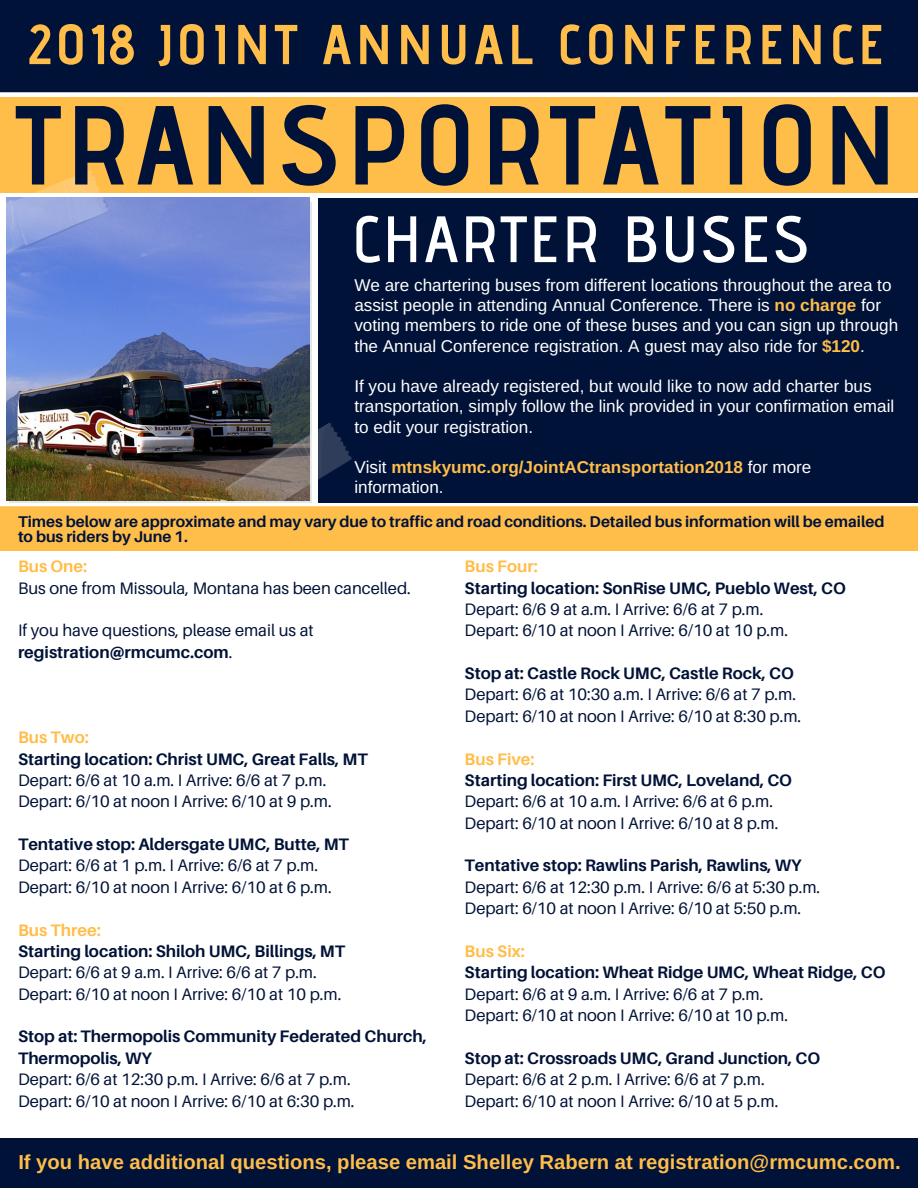
<style>
.page{position:relative;width:918px;height:1188px;background:#fff}
.page>*{position:absolute;margin:0;border:0;box-sizing:border-box;transform-origin:0 0}
.t1{font:700 112.05px "Advent Pro";letter-spacing:.05em;color:#001237}
.t2{font:600 65.4px "Advent Pro";letter-spacing:.04em;color:#fff}
.t3{font:700 55.95px "Advent Pro";letter-spacing:.08em;color:#ffbd4a}
.t4{font:700 20.25px "Arimo";color:#ffbd4a}
.t5{font:17.1px/20.2px "Arimo";color:#fff}
.t6{font:700 17.1px/20.2px "Arimo";color:#ffbd4a}
.t7{font:16.65px/21.3px "Aileron";color:#001237}
.t8{font:700 16.65px/21.3px "Aileron";color:#001237}
.t9{font:700 16.65px "Aileron";color:#ffbd4a}
.t10{font:700 15.6px/15.8px "Aileron";color:#001237}
.s1{font-weight:700;color:#ffbd4a}
.s2{font-weight:400;color:#fff}
.s3{font-weight:700}
</style>
<div class="page">
<div style="left:0;top:97px;width:918px;height:95px;background:#ffbd4a"></div>
<div style="left:0;top:0;width:918px;height:92px;background:#001237"></div>
<div style="left:318px;top:198px;width:600px;height:305px;background:#001237"></div>
<img style="left:7px;top:197px;width:302px;height:303px">
<svg style="left:0;top:170px;width:110px;height:93px"></svg>
<svg style="left:225px;top:419px;width:127px;height:84px"></svg>
<div style="left:0;top:1138px;width:918px;height:50px;background:#001237"></div>
<div style="left:0;top:506px;width:918px;height:45px;background:#ffbd4a"></div>
<h3 class="t3" style="left:29px;top:10px;width:857px">2018 JOINT ANNUAL CONFERENCE</h3>
<h1 class="t1" style="left:16px;top:76px;width:882px">TRANSPORTATION</h1>
<h2 class="t2" style="left:352px;top:199px;width:459px">CHARTER BUSES</h2>
<p class="t5" style="left:354px;top:275px;width:545px">We are chartering buses from different locations throughout the area to assist people in attending Annual Conference. There is <span class="s1">no charge</span> for voting members to ride one of these buses and you can sign up through the Annual Conference registration. A guest may also ride for <span class="s1">$120</span>.</p>
<p class="t5" style="left:354px;top:376px;width:541px">If you have already registered, but would like to now add charter bus transportation, simply follow the link provided in your confirmation email to edit your registration.</p>
<p class="t6" style="left:354px;top:457px;width:459px"><span class="s2">Visit</span> mtnskyumc.org/JointACtransportation2018 <span class="s2">for more information.</span></p>
<p class="t10" style="left:18px;top:513px;width:868px">Times below are approximate and may vary due to traffic and road conditions. Detailed bus information will be emailed to bus riders by June 1.</p>
<p class="t9" style="left:18px;top:556px;width:71px">Bus One:</p>
<p class="t7" style="left:18px;top:577px;width:394px">Bus one from Missoula, Montana has been cancelled.</p>
<p class="t7" style="left:18px;top:620px;width:297px">If you have questions, please email us at <span class="s3">registration@rmcumc.com</span>.</p>
<p class="t9" style="left:18px;top:727px;width:72px">Bus Two:</p>
<p class="t8" style="left:18px;top:748px;width:351px">Starting location: Christ UMC, Great Falls, MT</p>
<p class="t7" style="left:18px;top:769px;width:315px">Depart: 6/6 at 10 a.m. I Arrive: 6/6 at 7 p.m.<br>Depart: 6/10 at noon I Arrive: 6/10 at 9 p.m.</p>
<p class="t8" style="left:18px;top:833px;width:332px">Tentative stop: Aldersgate UMC, Butte, MT</p>
<p class="t7" style="left:18px;top:855px;width:315px">Depart: 6/6 at 1 p.m. I Arrive: 6/6 at 7 p.m.<br>Depart: 6/10 at noon I Arrive: 6/10 at 6 p.m.</p>
<p class="t9" style="left:18px;top:919px;width:84px">Bus Three:</p>
<p class="t8" style="left:18px;top:940px;width:329px">Starting location: Shiloh UMC, Billings, MT</p>
<p class="t7" style="left:18px;top:962px;width:325px">Depart: 6/6 at 9 a.m. I Arrive: 6/6 at 7 p.m.<br>Depart: 6/10 at noon I Arrive: 6/10 at 10 p.m.</p>
<p class="t8" style="left:18px;top:1026px;width:410px">Stop at: Thermopolis Community Federated Church,<br>Thermopolis, WY</p>
<p class="t7" style="left:18px;top:1068px;width:338px">Depart: 6/6 at 12:30 p.m. I Arrive: 6/6 at 7 p.m.<br>Depart: 6/10 at noon I Arrive: 6/10 at 6:30 p.m.</p>
<p class="t9" style="left:465px;top:556px;width:75px">Bus Four:</p>
<p class="t8" style="left:465px;top:577px;width:383px">Starting location: SonRise UMC, Pueblo West, CO</p>
<p class="t7" style="left:465px;top:598px;width:325px">Depart: 6/6 9 at a.m. I Arrive: 6/6 at 7 p.m.<br>Depart: 6/10 at noon I Arrive: 6/10 at 10 p.m.</p>
<p class="t8" style="left:465px;top:662px;width:331px">Stop at: Castle Rock UMC, Castle Rock, CO</p>
<p class="t7" style="left:465px;top:684px;width:338px">Depart: 6/6 at 10:30 a.m. I Arrive: 6/6 at 7 p.m.<br>Depart: 6/10 at noon I Arrive: 6/10 at 8:30 p.m.</p>
<p class="t9" style="left:465px;top:748px;width:71px">Bus Five:</p>
<p class="t8" style="left:465px;top:769px;width:329px">Starting location: First UMC, Loveland, CO</p>
<p class="t7" style="left:465px;top:791px;width:315px">Depart: 6/6 at 10 a.m. I Arrive: 6/6 at 6 p.m.<br>Depart: 6/10 at noon I Arrive: 6/10 at 8 p.m.</p>
<p class="t8" style="left:465px;top:855px;width:339px">Tentative stop: Rawlins Parish, Rawlins, WY</p>
<p class="t7" style="left:465px;top:876px;width:357px">Depart: 6/6 at 12:30 p.m. I Arrive: 6/6 at 5:30 p.m.<br>Depart: 6/10 at noon I Arrive: 6/10 at 5:50 p.m.</p>
<p class="t9" style="left:465px;top:941px;width:62px">Bus Six:</p>
<p class="t8" style="left:465px;top:962px;width:422px">Starting location: Wheat Ridge UMC, Wheat Ridge, CO</p>
<p class="t7" style="left:465px;top:983px;width:325px">Depart: 6/6 at 9 a.m. I Arrive: 6/6 at 7 p.m.<br>Depart: 6/10 at noon I Arrive: 6/10 at 10 p.m.</p>
<p class="t8" style="left:465px;top:1047px;width:357px">Stop at: Crossroads UMC, Grand Junction, CO</p>
<p class="t7" style="left:465px;top:1068px;width:315px">Depart: 6/6 at 2 p.m. I Arrive: 6/6 at 7 p.m.<br>Depart: 6/10 at noon I Arrive: 6/10 at 5 p.m.</p>
<p class="t4" style="left:18px;top:1151px;width:884px">If you have additional questions, please email Shelley Rabern at registration@rmcumc.com.</p>
</div>
